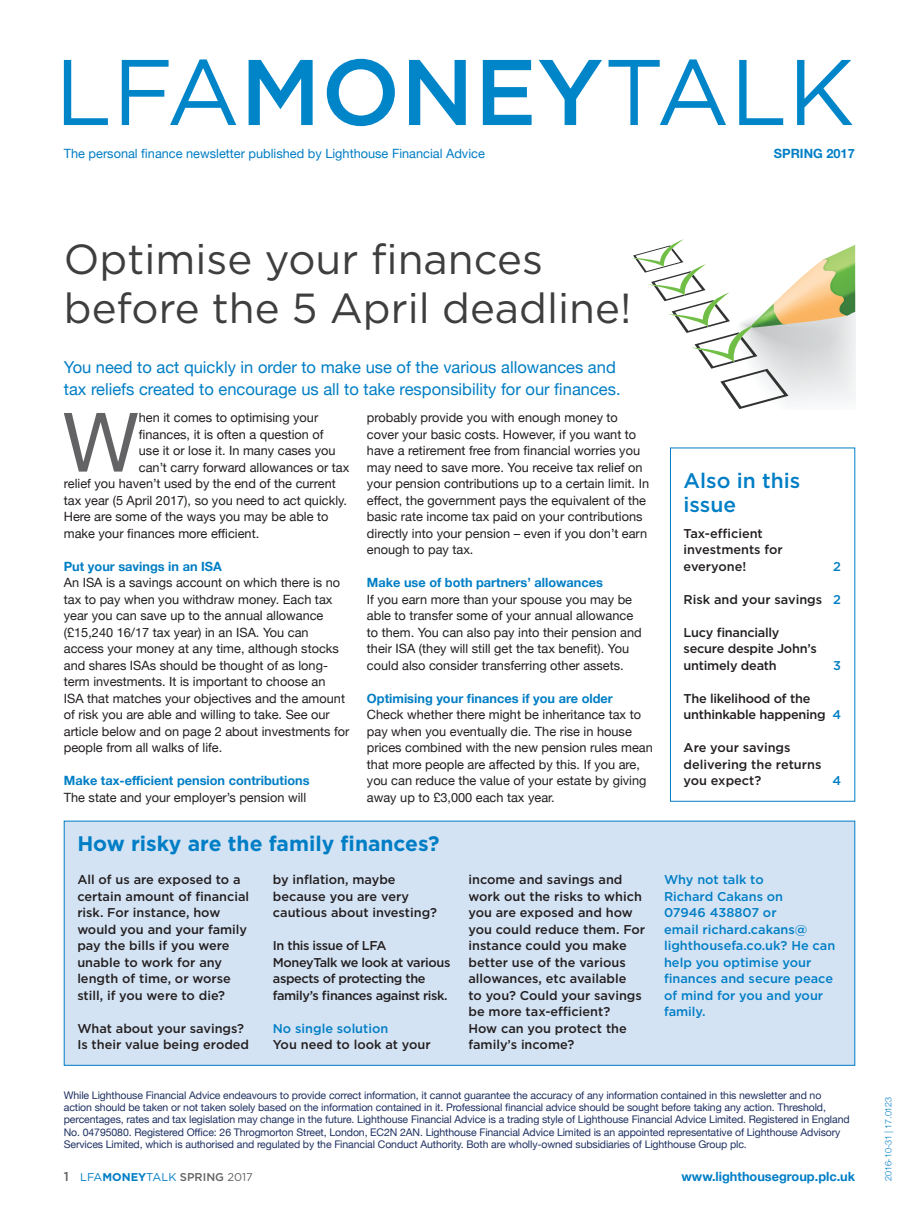
<style>
.page{position:relative;width:919px;height:1212px;background:#fff}
.page>*{position:absolute;margin:0;border:0;box-sizing:border-box;transform-origin:0 0}
.t1{font:93px "Gotham";letter-spacing:.005em;color:#0085c9}
.t2{font:82.05px "Helvetica Neue";color:#636366}
.t3{font:42px/49.5px "Gotham";color:#3e3e3f}
.t4{font:700 21px "Gotham";color:#007ec5}
.t5{font:500 21px/24px "Gotham";color:#007ec5}
.t6{font:16.5px/22px "Helvetica Neue";color:#007ec5}
.t7{font:12.75px/16.5px "Helvetica Neue";color:#231f20}
.t8{font:500 12.75px/16.5px "Gotham";color:#231f20}
.t9{font:500 12.75px/16.5px "Gotham";color:#007ec5}
.t10{font:700 12.75px "Helvetica Neue";color:#007ec5}
.t11{font:500 12.75px/16.5px "Gotham";letter-spacing:-.03em;color:#231f20}
.t12{font:500 12.75px/16.5px "Gotham";letter-spacing:-.02em;color:#231f20}
.t13{font:12.75px "Helvetica Neue";color:#007ec5}
.t14{font:11.25px "Gotham";color:#007ec5}
.t15{font:10.5px/12.3px "Helvetica Neue";letter-spacing:-.01em;color:#1f3162}
.t16{font:300 9px "Helvetica Neue";letter-spacing:-.01em;color:#007ec5}
.s1{font-weight:500}
.s2{color:#007ec5}
.s3{font-weight:500;font-size:12.75px;color:#636366}
.s4{font-weight:700}
.s5{font-weight:500;color:#636366}
.s6{color:#636366}
</style>
<div class="page">
<div style="left:670px;top:448px;width:185px;height:354px;border:1px solid #007ec5"></div>
<svg style="left:632px;top:239px;width:224px;height:170px"></svg>
<div style="left:64px;top:821px;width:790px;height:244px;background:#d4e3f4"></div>
<div style="left:64px;top:821px;width:791px;height:245px;border:1px solid #007ec5"></div>
<h1 class="t1" style="left:55px;top:33px;width:801px">LFA<span class="s1">MONEY</span>TALK</h1>
<p class="t13" style="left:64px;top:144px;width:422px">The personal finance newsletter published by Lighthouse Financial Advice</p>
<p class="t10" style="left:774px;top:143px;width:82px">SPRING 2017</p>
<h3 class="t3" style="left:64px;top:233px;width:569px">Optimise your finances before the 5 April deadline!</h3>
<p class="t6" style="left:64px;top:357px;width:558px">You need to act quickly in order to make use of the various allowances and tax reliefs created to encourage us all to take responsibility for our finances.</p>
<h2 class="t2" style="left:63px;top:383px;width:78px">W</h2>
<p class="t7" style="left:139px;top:410px;width:181px">hen it comes to optimising your</p>
<p class="t7" style="left:139px;top:426px;width:186px">finances, it is often a question of</p>
<p class="t7" style="left:139px;top:443px;width:198px">use it or lose it. In many cases you</p>
<p class="t7" style="left:139px;top:459px;width:212px">can’t carry forward allowances or tax</p>
<p class="t7" style="left:64px;top:476px;width:273px">relief you haven’t used by the end of the current</p>
<p class="t7" style="left:64px;top:492px;width:285px">tax year (5 April 2017), so you need to act quickly.</p>
<p class="t7" style="left:64px;top:509px;width:266px">Here are some of the ways you may be able to</p>
<p class="t7" style="left:64px;top:525px;width:197px">make your finances more efficient.</p>
<p class="t10" style="left:64px;top:556px;width:159px">Put your savings in an ISA</p>
<p class="t7" style="left:64px;top:575px;width:287px">An ISA is a savings account on which there is no tax to pay when you withdraw money. Each tax year you can save up to the annual allowance (£15,240 16/17 tax year) in an ISA. You can access your money at any time, although stocks and shares ISAs should be thought of as long&shy;term investments. It is important to choose an<br>ISA that matches your objectives and the amount of risk you are able and willing to take. See our article below and on page 2 about investments for people from all walks of life.</p>
<p class="t10" style="left:64px;top:770px;width:247px">Make tax-efficient pension contributions</p>
<p class="t7" style="left:64px;top:789px;width:244px">The state and your employer’s pension will</p>
<p class="t7" style="left:367px;top:410px;width:283px">probably provide you with enough money to cover your basic costs. However, if you want to have a retirement free from financial worries you may need to save more. You receive tax relief on your pension contributions up to a certain limit. In effect, the government pays the equivalent of the basic rate income tax paid on your contributions directly into your pension – even if you don’t earn enough to pay tax.</p>
<p class="t10" style="left:367px;top:572px;width:237px">Make use of both partners’ allowances</p>
<p class="t7" style="left:367px;top:591px;width:276px">If you earn more than your spouse you may be able to transfer some of your annual allowance to them. You can also pay into their pension and their ISA (they will still get the tax benefit). You could also consider transferring other assets.</p>
<p class="t10" style="left:367px;top:688px;width:247px">Optimising your finances if you are older</p>
<p class="t7" style="left:367px;top:707px;width:287px">Check whether there might be inheritance tax to pay when you eventually die. The rise in house prices combined with the new pension rules mean that more people are affected by this. If you are, you can reduce the value of your estate by giving away up to £3,000 each tax year.</p>
<h3 class="t5" style="left:683px;top:468px;width:118px">Also in this issue</h3>
<p class="t8" style="left:683px;top:525px;width:101px">Tax-efficient investments for everyone!</p>
<p class="t9" style="left:833px;top:558px;width:9px">2</p>
<p class="t8" style="left:683px;top:591px;width:159px">Risk and your savings <span class="s2">2</span></p>
<p class="t12" style="left:683px;top:624px;width:135px">Lucy financially secure despite John’s untimely death</p>
<p class="t9" style="left:833px;top:657px;width:9px">3</p>
<p class="t12" style="left:683px;top:690px;width:159px">The likelihood of the unthinkable happening <span class="s2">4</span></p>
<p class="t8" style="left:683px;top:739px;width:139px">Are your savings delivering the returns you expect?</p>
<p class="t9" style="left:832px;top:772px;width:10px">4</p>
<h3 class="t4" style="left:77px;top:830px;width:363px">How risky are the family finances?</h3>
<p class="t8" style="left:77px;top:871px;width:173px">All of us are exposed to a certain amount of financial risk. For instance, how would you and your family pay the bills if you were unable to work for any length of time, or worse still, if you were to die?</p>
<p class="t8" style="left:77px;top:1020px;width:173px">What about your savings?<br>Is their value being eroded</p>
<p class="t8" style="left:273px;top:871px;width:166px">by inflation, maybe because you are very cautious about investing?</p>
<p class="t11" style="left:273px;top:937px;width:179px">In this issue of LFA<br>MoneyTalk we look at various aspects of protecting the family’s finances against risk.</p>
<p class="t9" style="left:273px;top:1020px;width:117px">No single solution</p>
<p class="t8" style="left:273px;top:1036px;width:159px">You need to look at your</p>
<p class="t8" style="left:468px;top:871px;width:178px">income and savings and work out the risks to which you are exposed and how you could reduce them. For instance could you make better use of the various allowances, etc available<br>to you? Could your savings be more tax-efficient?<br>How can you protect the family’s income?</p>
<p class="t9" style="left:664px;top:871px;width:173px">Why not talk to<br>Richard Cakans on<br>07946 438807 or<br>email richard.cakans@ lighthousefa.co.uk? He can help you optimise your finances and secure peace of mind for you and your family.</p>
<p class="t15" style="left:64px;top:1089px;width:787px">While Lighthouse Financial Advice endeavours to provide correct information, it cannot guarantee the accuracy of any information contained in this newsletter and no action should be taken or not taken solely based on the information contained in it. Professional financial advice should be sought before taking any action. Threshold, percentages, rates and tax legislation may change in the future. Lighthouse Financial Advice is a trading style of Lighthouse Financial Advice Limited. Registered in England No. 04795080. Registered Office: 26 Throgmorton Street, London, EC2N 2AN. Lighthouse Financial Advice Limited is an appointed representative of Lighthouse Advisory Services Limited, which is authorised and regulated by the Financial Conduct Authority. Both are wholly-owned subsidiaries of Lighthouse Group plc.</p>
<p class="t10" style="left:681px;top:1166px;width:175px">www.lighthousegroup.plc.uk</p>
<p class="t14" style="left:64px;top:1170px;width:190px"><span class="s3">1</span> LFA<span class="s4">MONEY</span>TALK <span class="s5">SPRING</span> <span class="s6">2017</span></p>
<p class="t16" style="left:880px;top:1181px;width:86px;rotate:-90deg">2016-10-31 | 17.0123</p>
</div>
